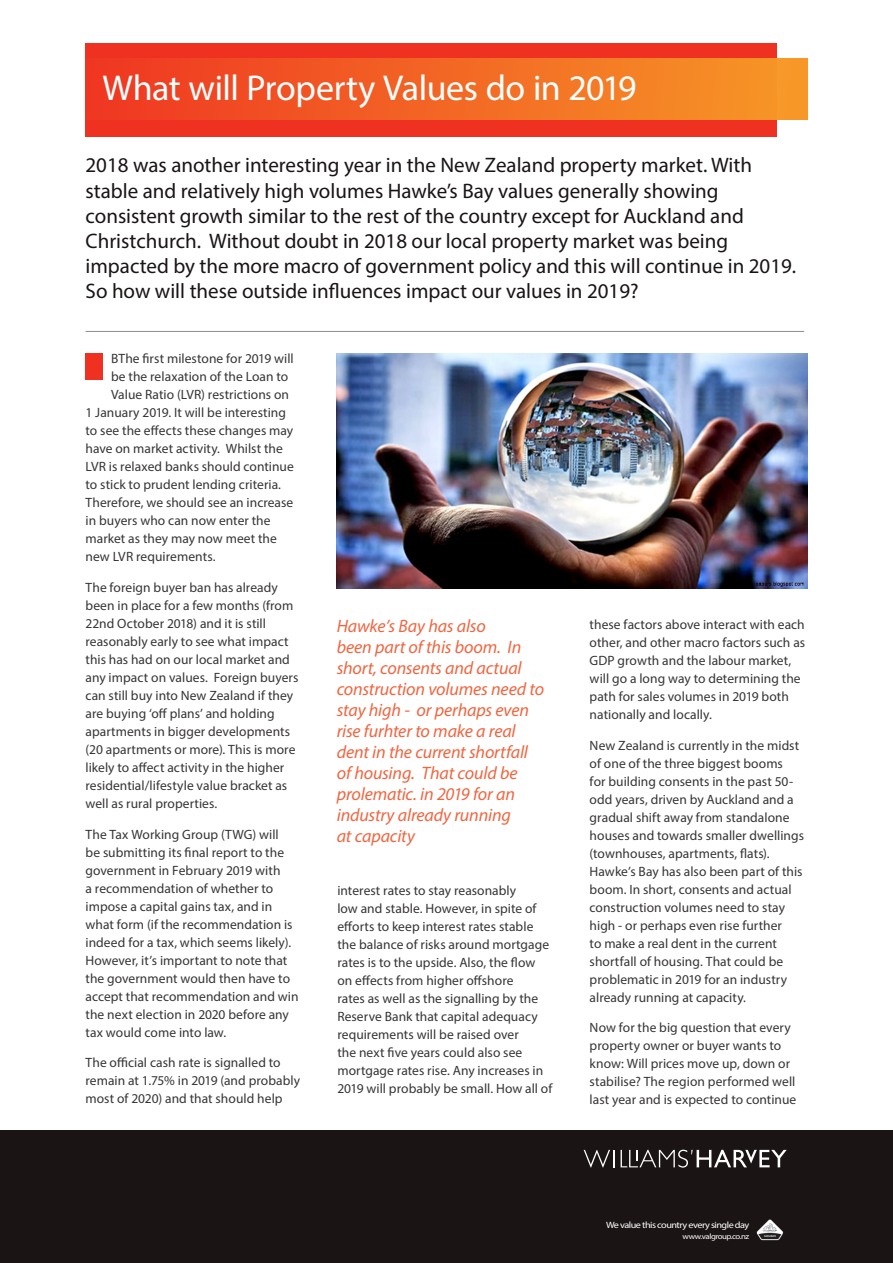
<style>
.page{position:relative;width:893px;height:1263px;background:#fff}
.page>*{position:absolute;margin:0;border:0;box-sizing:border-box;transform-origin:0 0}
.t1{font:36px "Myriad Pro";letter-spacing:-.015em;color:#fff}
.Heading{font:21px/25.2px "Myriad Pro";color:#1a1415}
.Alt_subhead_CV{font:italic 18px/21px "Myriad Pro";letter-spacing:-.01em;color:#f26540}
.Sub_heading{font:13.5px/18px "Myriad Pro";letter-spacing:.005em;color:#373435}
.t2{font:9.15px "Myriad Pro";letter-spacing:-.05em;color:#fff;scale:1.11 1}
.t3{font:7.8px "Myriad Pro";letter-spacing:-.05em;color:#fff;scale:1.11 1}
</style>
<div class="page">
<div style="left:0;top:1130px;width:893px;height:133px;background:#1a1415"></div>
<svg style="left:584px;top:1149px;width:203px;height:18px"></svg>
<div style="left:86px;top:43px;width:691px;height:93px;background:#ef3122"></div>
<div style="left:86px;top:59px;width:722px;height:61px;background:linear-gradient(to right,#ef3622,#f79827)"></div>
<img style="left:756px;top:1219px;width:28px;height:21px">
<div style="left:86px;top:353px;width:17px;height:27px;background:#ef3122"></div>
<hr style="left:86px;top:331px;width:718px;height:1px;background:#1a1415">
<img style="left:337px;top:354px;width:471px;height:235px">
<p class="t1" style="left:103px;top:66px;width:536px">What will Property Values do in 2019</p>
<p class="Heading" style="left:86px;top:152px;width:712px">2018 was another interesting year in the New Zealand property market. With stable and relatively high volumes Hawke’s Bay values generally showing consistent growth similar to the rest of the country except for Auckland and Christchurch. Without doubt in 2018 our local property market was being impacted by the more macro of government policy and this will continue in 2019.<br>So how will these outside influences impact our values in 2019?</p>
<p class="Sub_heading" style="left:111px;top:349px;width:184px">BThe first milestone for 2019 will</p>
<p class="Sub_heading" style="left:111px;top:367px;width:179px">be the relaxation of the Loan to</p>
<p class="Sub_heading" style="left:111px;top:385px;width:180px">Value Ratio (LVR) restrictions on</p>
<p class="Sub_heading" style="left:86px;top:403px;width:202px">1 January 2019. It will be interesting</p>
<p class="Sub_heading" style="left:86px;top:421px;width:209px">to see the effects these changes may</p>
<p class="Sub_heading" style="left:86px;top:439px;width:199px">have on market activity. Whilst the</p>
<p class="Sub_heading" style="left:86px;top:457px;width:210px">LVR is relaxed banks should continue</p>
<p class="Sub_heading" style="left:86px;top:475px;width:197px">to stick to prudent lending criteria.</p>
<p class="Sub_heading" style="left:86px;top:493px;width:209px">Therefore, we should see an increase</p>
<p class="Sub_heading" style="left:86px;top:511px;width:187px">in buyers who can now enter the</p>
<p class="Sub_heading" style="left:86px;top:529px;width:193px">market as they may now meet the</p>
<p class="Sub_heading" style="left:86px;top:547px;width:132px">new LVR requirements.</p>
<p class="Sub_heading" style="left:86px;top:578px;width:214px">The foreign buyer ban has already been in place for a few months (from 22nd October 2018) and it is still reasonably early to see what impact this has had on our local market and any impact on values. Foreign buyers can still buy into New Zealand if they are buying ‘off plans’ and holding apartments in bigger developments (20 apartments or more). This is more likely to affect activity in the higher residential/lifestyle value bracket as well as rural properties.</p>
<p class="Sub_heading" style="left:86px;top:825px;width:215px">The Tax Working Group (TWG) will<br>be submitting its final report to the government in February 2019 with<br>a recommendation of whether to impose a capital gains tax, and in what form (if the recommendation is indeed for a tax, which seems likely).<br>However, it’s important to note that the government would then have to accept that recommendation and win the next election in 2020 before any tax would come into law.</p>
<p class="Sub_heading" style="left:86px;top:1054px;width:216px">The official cash rate is signalled to remain at 1.75% in 2019 (and probably most of 2020) and that should help</p>
<p class="Alt_subhead_CV" style="left:337px;top:615px;width:209px">Hawke’s Bay has also<br>been part of this boom. In short, consents and actual construction volumes need to stay high - or perhaps even rise furhter to make a real dent in the current shortfall of housing. That could be prolematic. in 2019 for an industry already running<br>at capacity</p>
<p class="Sub_heading" style="left:337px;top:881px;width:217px">interest rates to stay reasonably<br>low and stable. However, in spite of efforts to keep interest rates stable the balance of risks around mortgage rates is to the upside. Also, the flow on effects from higher offshore<br>rates as well as the signalling by the Reserve Bank that capital adequacy requirements will be raised over<br>the next five years could also see mortgage rates rise. Any increases in 2019 will probably be small. How all of</p>
<p class="Sub_heading" style="left:590px;top:615px;width:217px">these factors above interact with each other, and other macro factors such as GDP growth and the labour market, will go a long way to determining the path for sales volumes in 2019 both nationally and locally.</p>
<p class="Sub_heading" style="left:590px;top:736px;width:216px">New Zealand is currently in the midst of one of the three biggest booms<br>for building consents in the past 50- odd years, driven by Auckland and a gradual shift away from standalone houses and towards smaller dwellings (townhouses, apartments, flats).<br>Hawke’s Bay has also been part of this boom. In short, consents and actual construction volumes need to stay high - or perhaps even rise further<br>to make a real dent in the current shortfall of housing. That could be problematic in 2019 for an industry already running at capacity.</p>
<p class="Sub_heading" style="left:590px;top:1019px;width:208px">Now for the big question that every property owner or buyer wants to know: Will prices move up, down or stabilise? The region performed well last year and is expected to continue</p>
<p class="t2" style="left:606px;top:1220px;width:130px">We value this country every single day</p>
<p class="t3" style="left:683px;top:1231px;width:62px">www.valgroup.co.nz</p>
</div>
